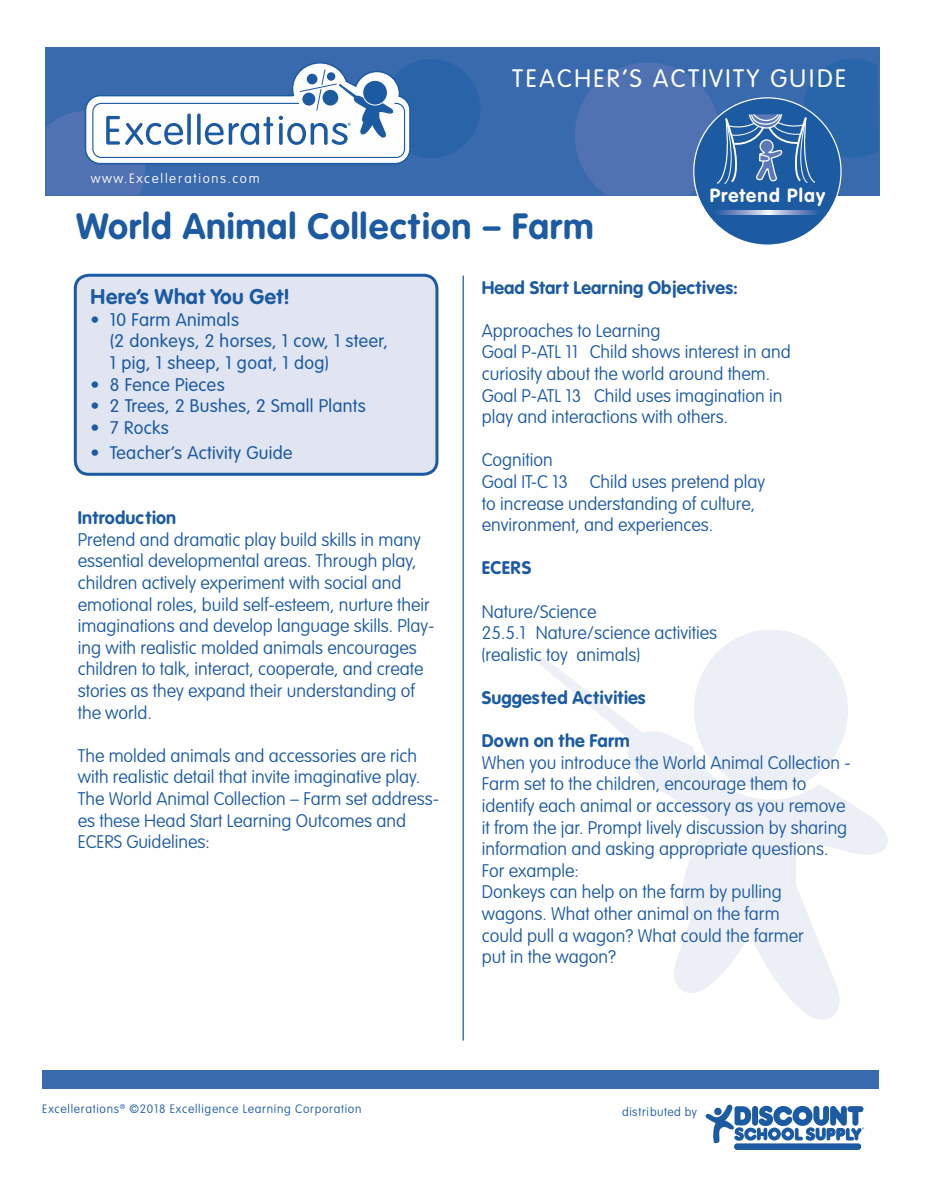
<style>
.page{position:relative;width:927px;height:1197px;background:#fff}
.page>*{position:absolute;margin:0;border:0;box-sizing:border-box;transform-origin:0 0}
.t1{font:700 36px "VAG Rounded Std";letter-spacing:.02em;color:#1c5aa2}
.t2{font:300 24.9px "VAG Rounded Std";letter-spacing:.1em;color:#fffefe}
.t3{font:700 21px "VAG Rounded Std";letter-spacing:.02em;color:#1c5aa2}
.t4{font:700 18.9px "VAG Rounded Std";letter-spacing:.06em;color:#fffefe}
.t5{font:100 18px/21.6px "VAG Rounded Std";color:#1c5aa2}
.t6{font:300 18px/21.6px "VAG Rounded Std";letter-spacing:.02em;color:#1c5aa2}
.t7{font:700 18px "VAG Rounded Std";letter-spacing:.02em;color:#1c5aa2}
.t8{font:700 18px "VAG Rounded Std";color:#1c5aa2}
.t9{font:100 13.2px "VAG Rounded Std";letter-spacing:.12em;color:#fffefe}
.t10{font:100 12px "VAG Rounded Std";letter-spacing:.06em;color:#1c5aa2}
.t11{font:100 12px "VAG Rounded Std";letter-spacing:.04em;color:#1c5aa2}
</style>
<div class="page">
<div style="left:46px;top:48px;width:834px;height:148px;background:#396aad"></div>
<div style="left:381px;top:59px;width:99px;height:99px;background:#2964a9;border-radius:50%"></div>
<div style="left:42px;top:1070px;width:837px;height:19px;background:#396aad"></div>
<svg style="left:628px;top:732px;width:260px;height:288px"></svg>
<svg style="left:685px;top:630px;width:172px;height:170px"></svg>
<svg style="left:538px;top:657px;width:119px;height:96px"></svg>
<hr style="left:463px;top:276px;width:1px;height:765px;background:#1c5aa2">
<div style="left:694px;top:98px;width:147px;height:147px;background:#1c5aa2;border-radius:50%"></div>
<svg style="left:717px;top:211px;width:100px;height:3px"></svg>
<svg style="left:575px;top:59px;width:303px;height:136px"></svg>
<svg style="left:46px;top:62px;width:364px;height:134px"></svg>
<div style="left:734px;top:1143px;width:127px;height:7px;background:#1c5aa2;border-radius:3px"></div>
<svg style="left:705px;top:1104px;width:159px;height:40px"></svg>
<div style="left:75px;top:275px;width:362px;height:199px;background:#e1e5f2;border-radius:14px"></div>
<div style="left:74px;top:274px;width:364px;height:202px;border:3px solid #1c5aa2;border-radius:14px"></div>
<p class="t9" style="left:91px;top:171px;width:171px">www.Excellerations.com</p>
<h2 class="t2" style="left:512px;top:64px;width:336px">TEACHER’S ACTIVITY GUIDE</h2>
<p class="t4" style="left:710px;top:184px;width:117px">Pretend Play</p>
<h1 class="t1" style="left:76px;top:205px;width:519px">World Animal Collection – Farm</h1>
<p class="t3" style="left:90px;top:284px;width:201px">Here’s What You Get!</p>
<p class="t6" style="left:110px;top:309px;width:280px;text-indent:-19px">• 10 Farm Animals<br>(2 donkeys, 2 horses, 1 cow, 1 steer,<br>1 pig, 1 sheep, 1 goat, 1 dog)</p>
<p class="t6" style="left:90px;top:374px;width:136px">• 8 Fence Pieces</p>
<p class="t6" style="left:90px;top:396px;width:277px">• 2 Trees, 2 Bushes, 2 Small Plants</p>
<p class="t6" style="left:90px;top:417px;width:80px">• 7 Rocks</p>
<p class="t6" style="left:90px;top:443px;width:204px">• Teacher’s Activity Guide</p>
<p class="t8" style="left:78px;top:507px;width:100px">Introduction</p>
<p class="t5" style="left:78px;top:529px;width:358px">Pretend and dramatic play build skills in many essential developmental areas. Through play, children actively experiment with social and emotional roles, build self-esteem, nurture their imaginations and develop language skills. Play&shy;ing with realistic molded animals encourages children to talk, interact, cooperate, and create stories as they expand their understanding of the world.</p>
<p class="t5" style="left:78px;top:745px;width:363px">The molded animals and accessories are rich with realistic detail that invite imaginative play.<br>The World Animal Collection – Farm set address&shy;es these Head Start Learning Outcomes and ECERS Guidelines:</p>
<p class="t7" style="left:482px;top:277px;width:258px">Head Start Learning Objectives:</p>
<p class="t5" style="left:482px;top:320px;width:310px">Approaches to Learning<br>Goal P-ATL 11 Child shows interest in and curiosity about the world around them.<br>Goal P-ATL 13 Child uses imagination in play and interactions with others.</p>
<p class="t5" style="left:482px;top:450px;width:285px">Cognition<br>Goal IT-C 13 Child uses pretend play to increase understanding of culture, environment, and experiences.</p>
<p class="t7" style="left:482px;top:558px;width:51px">ECERS</p>
<p class="t5" style="left:482px;top:601px;width:237px">Nature/Science<br>25.5.1 Nature/science activities (realistic toy animals)</p>
<p class="t7" style="left:482px;top:687px;width:165px">Suggested Activities</p>
<p class="t7" style="left:482px;top:730px;width:150px">Down on the Farm</p>
<p class="t5" style="left:482px;top:752px;width:370px">When you introduce the World Animal Collection - Farm set to the children, encourage them to identify each animal or accessory as you remove it from the jar. Prompt lively discussion by sharing information and asking appropriate questions.<br>For example:<br>Donkeys can help on the farm by pulling wagons. What other animal on the farm<br>could pull a wagon? What could the farmer<br>put in the wagon?</p>
<p class="t10" style="left:42px;top:1102px;width:321px">Excellerations<sup>®</sup> ©2018 Excelligence Learning Corporation</p>
<p class="t11" style="left:622px;top:1105px;width:76px">distributed by</p>
</div>
